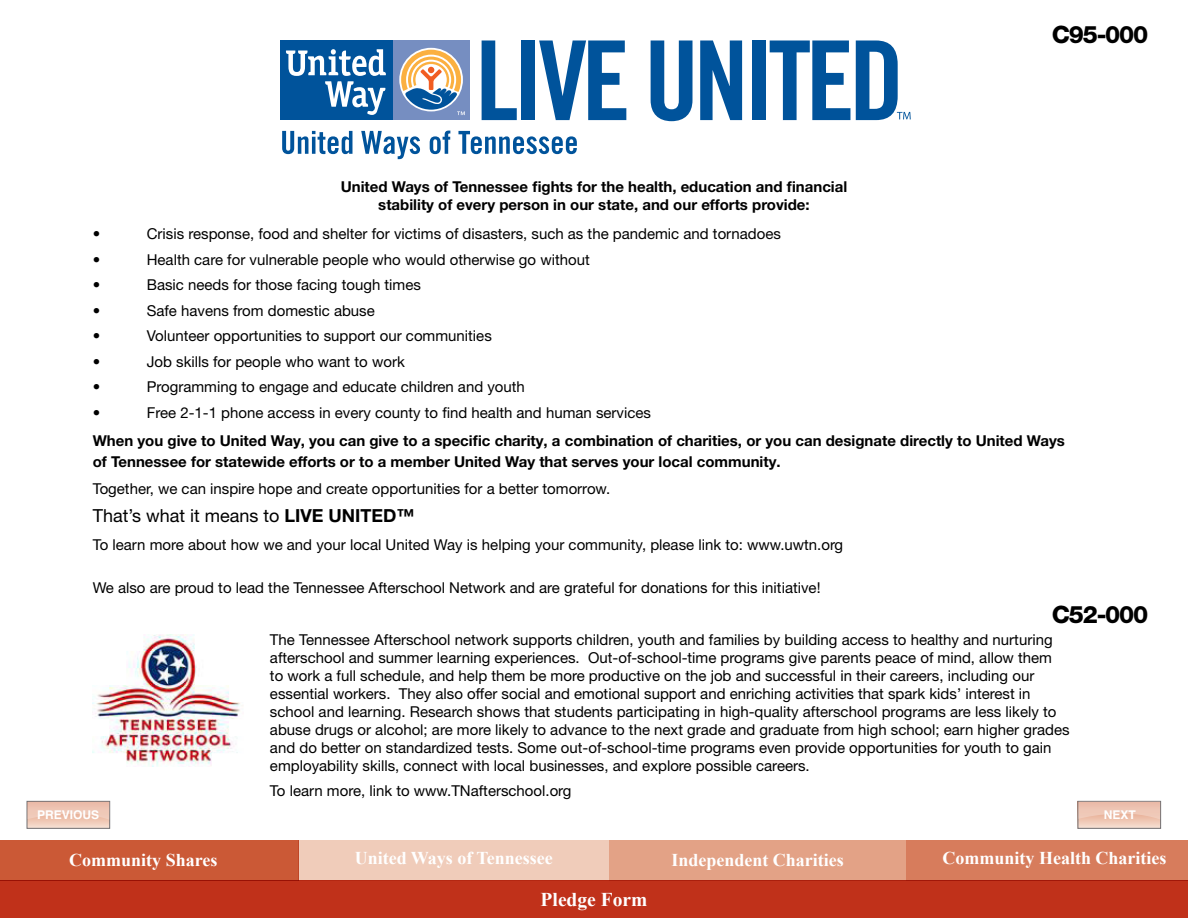
<style>
.page{position:relative;width:1188px;height:918px;background:#fff}
.page>*{position:absolute;margin:0;border:0;box-sizing:border-box;transform-origin:0 0}
.t1{font:800 24px "Helvetica Neue LT Pro";letter-spacing:-.05em;color:#000}
.t2{font:700 19.5px "Times New Roman";color:#fff}
.t3{font:700 18px "Times New Roman";color:#fff}
.t4{font:18px "Helvetica Neue LT Pro";color:#000}
.t5{font:15px/18px "Helvetica Neue LT Pro";color:#000}
.t6{font:700 15px/21px "Helvetica Neue LT Pro";color:#000}
.t7{font:700 12px "Helvetica";color:#fff}
.s1{font-weight:700}
</style>
<div class="page">
<div style="left:27px;top:801px;width:83px;height:27px;background:linear-gradient(to right,#f2d0c0,#f2d0c0)"></div>
<div style="left:27px;top:801px;width:83px;height:28px;border:1px solid #717073"></div>
<div style="left:1078px;top:801px;width:83px;height:27px;background:linear-gradient(to right,#f1cdbb,#f1cdbb)"></div>
<div style="left:1078px;top:801px;width:83px;height:28px;border:1px solid #717073"></div>
<div style="left:0;top:880px;width:1188px;height:38px;background:#c0311a"></div>
<div style="left:609px;top:840px;width:297px;height:40px;background:#e3a286"></div>
<div style="left:0;top:840px;width:299px;height:40px;background:#cb5936"></div>
<div style="left:299px;top:840px;width:310px;height:40px;background:#f0ccba"></div>
<div style="left:906px;top:840px;width:282px;height:40px;background:#d77c5c"></div>
<svg style="left:1078px;top:801px;width:82px;height:18px"></svg>
<svg style="left:27px;top:802px;width:82px;height:18px"></svg>
<div style="left:393px;top:40px;width:77px;height:80px;background:#768ec1"></div>
<div style="left:280px;top:40px;width:113px;height:80px;background:#00539b"></div>
<svg style="left:401px;top:50px;width:64px;height:65px"></svg>
<svg style="left:286px;top:49px;width:100px;height:66px"></svg>
<svg style="left:482px;top:40px;width:35px;height:80px"></svg>
<div style="left:522px;top:40px;width:13px;height:80px;background:#00539b"></div>
<svg style="left:539px;top:40px;width:87px;height:80px"></svg>
<svg style="left:651px;top:40px;width:42px;height:81px"></svg>
<svg style="left:700px;top:40px;width:42px;height:80px"></svg>
<div style="left:752px;top:40px;width:13px;height:80px;background:#00539b"></div>
<svg style="left:770px;top:40px;width:80px;height:80px"></svg>
<svg style="left:856px;top:40px;width:55px;height:80px"></svg>
<svg style="left:282px;top:131px;width:70px;height:23px"></svg>
<svg style="left:361px;top:131px;width:59px;height:28px"></svg>
<svg style="left:430px;top:131px;width:20px;height:23px"></svg>
<svg style="left:458px;top:131px;width:119px;height:23px"></svg>
<img style="left:93px;top:634px;width:147px;height:133px">
<p class="t6" style="left:341px;top:177px;width:508px;line-height:18px;text-align:center">United Ways of Tennessee fights for the health, education and financial stability of every person in our state, and our efforts provide:</p>
<h1 class="t1" style="left:1052px;top:21px;width:98px">C95-000</h1>
<p class="t5" style="left:93px;top:225px;width:9px">•</p>
<p class="t5" style="left:147px;top:225px;width:636px">Crisis response, food and shelter for victims of disasters, such as the pandemic and tornadoes</p>
<p class="t5" style="left:93px;top:250px;width:9px">•</p>
<p class="t5" style="left:147px;top:250px;width:445px">Health care for vulnerable people who would otherwise go without</p>
<p class="t5" style="left:93px;top:276px;width:9px">•</p>
<p class="t5" style="left:147px;top:276px;width:276px">Basic needs for those facing tough times</p>
<p class="t5" style="left:93px;top:301px;width:9px">•</p>
<p class="t5" style="left:147px;top:301px;width:230px">Safe havens from domestic abuse</p>
<p class="t5" style="left:93px;top:327px;width:9px">•</p>
<p class="t5" style="left:147px;top:327px;width:347px">Volunteer opportunities to support our communities</p>
<p class="t5" style="left:93px;top:352px;width:9px">•</p>
<p class="t5" style="left:147px;top:352px;width:260px">Job skills for people who want to work</p>
<p class="t5" style="left:93px;top:378px;width:9px">•</p>
<p class="t5" style="left:147px;top:378px;width:380px">Programming to engage and educate children and youth</p>
<p class="t5" style="left:93px;top:403px;width:9px">•</p>
<p class="t5" style="left:147px;top:403px;width:506px">Free 2-1-1 phone access in every county to find health and human services</p>
<p class="t6" style="left:93px;top:429px;width:974px">When you give to United Way, you can give to a specific charity, a combination of charities, or you can designate directly to United Ways of Tennessee for statewide efforts or to a member United Way that serves your local community.</p>
<p class="t5" style="left:93px;top:480px;width:519px">Together, we can inspire hope and create opportunities for a better tomorrow.</p>
<p class="t4" style="left:93px;top:505px;width:323px">That’s what it means to <span class="s1">LIVE UNITED™</span></p>
<p class="t5" style="left:93px;top:535px;width:752px">To learn more about how we and your local United Way is helping your community, please link to: www.uwtn.org</p>
<p class="t5" style="left:93px;top:578px;width:729px">We also are proud to lead the Tennessee Afterschool Network and are grateful for donations for this initiative!</p>
<h1 class="t1" style="left:1052px;top:600px;width:98px">C52-000</h1>
<p class="t5" style="left:270px;top:631px;width:801px">The Tennessee Afterschool network supports children, youth and families by building access to healthy and nurturing afterschool and summer learning experiences. Out-of-school-time programs give parents peace of mind, allow them<br>to work a full schedule, and help them be more productive on the job and successful in their careers, including our essential workers. They also offer social and emotional support and enriching activities that spark kids’ interest in school and learning. Research shows that students participating in high-quality afterschool programs are less likely to abuse drugs or alcohol; are more likely to advance to the next grade and graduate from high school; earn higher grades and do better on standardized tests. Some out-of-school-time programs even provide opportunities for youth to gain employability skills, connect with local businesses, and explore possible careers.</p>
<p class="t5" style="left:270px;top:781px;width:303px">To learn more, link to www.TNafterschool.org</p>
<p class="t7" style="left:37px;top:805px;width:64px">PREVIOUS</p>
<p class="t7" style="left:1104px;top:805px;width:34px">NEXT</p>
<p class="t3" style="left:69px;top:847px;width:150px">Community Shares</p>
<p class="t3" style="left:355px;top:846px;width:200px">United Ways of Tennessee</p>
<p class="t3" style="left:671px;top:847px;width:174px">Independent Charities</p>
<p class="t3" style="left:943px;top:846px;width:225px">Community Health Charities</p>
<h2 class="t2" style="left:541px;top:886px;width:108px">Pledge Form</h2>
</div>
